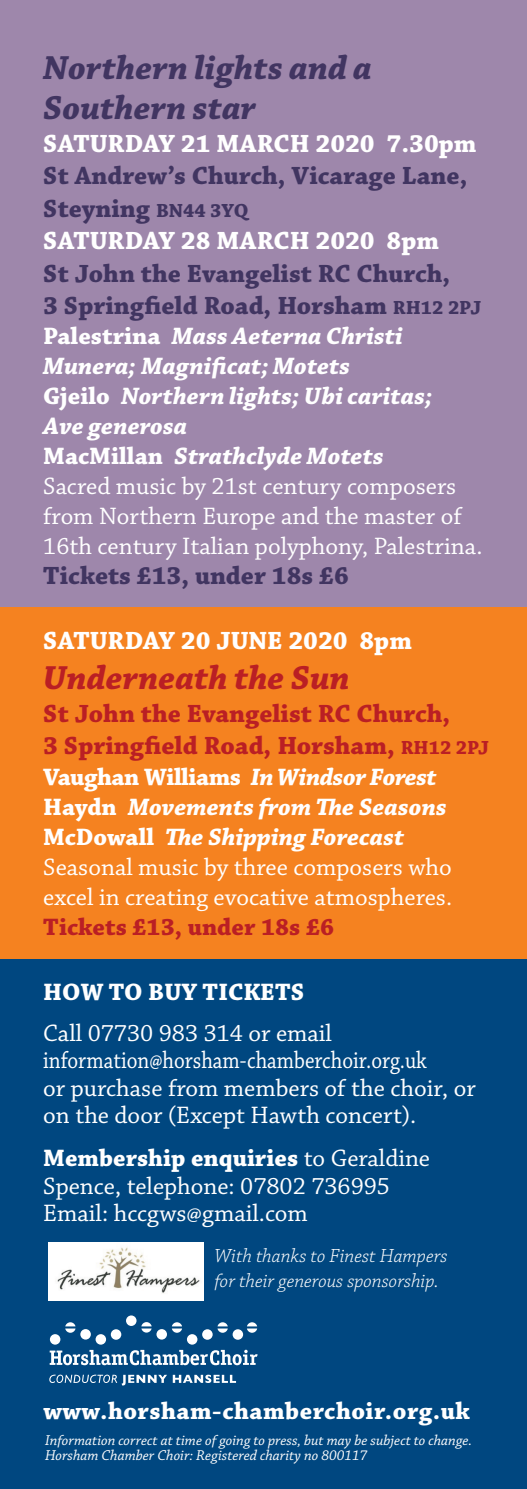
<style>
.page{position:relative;width:527px;height:1489px;background:#fff}
.page>*{position:absolute;margin:0;border:0;box-sizing:border-box;transform-origin:0 0}
.t1{font:italic 700 35px/40px "Chaparral Pro";color:#413561}
.t2{font:italic 700 35px "Chaparral Pro";color:#ba1f24}
.t3{font:700 26.25px/32.5px "Chaparral Pro";color:#413561}
.t4{font:700 26.25px/32.5px "Chaparral Pro";color:#ba1f24}
.t5{font:700 26.25px "Chaparral Pro";color:#fff}
.t6{font:25px/30px "Chaparral Pro";color:#fff}
.t7{font:700 25px "Chaparral Pro";letter-spacing:.02em;color:#fff}
.t8{font:700 25px "Chaparral Pro";color:#ba1f24}
.t9{font:700 25px "Chaparral Pro";color:#fff}
.t10{font:italic 300 20px/25px "Chaparral Pro";color:#fff}
.t11{font:italic 15px/15px "Chaparral Pro";color:#fff}
.s1{font-size:20px}
.s2{color:#fff}
.s3{font-weight:700}
.s4{font-weight:700;font-style:italic}
</style>
<div class="page">
<div style="left:0;top:0;width:526px;height:607px;background:#9e87ab"></div>
<div style="left:0;top:607px;width:526px;height:351px;background:#f58220"></div>
<div style="left:0;top:958px;width:526px;height:530px;background:#004780"></div>
<img style="left:49px;top:1242px;width:154px;height:58px">
<svg style="left:49px;top:1374px;width:187px;height:11px"></svg>
<svg style="left:50px;top:1349px;width:207px;height:15px"></svg>
<div style="left:50px;top:1333px;width:10px;height:11px;background:#fff;border-radius:50%"></div>
<svg style="left:65px;top:1322px;width:10px;height:10px"></svg>
<svg style="left:80px;top:1328px;width:11px;height:11px"></svg>
<svg style="left:95px;top:1333px;width:11px;height:11px"></svg>
<div style="left:111px;top:1328px;width:10px;height:11px;background:#fff;border-radius:50%"></div>
<div style="left:126px;top:1315px;width:10px;height:10px;background:#fff;border-radius:50%"></div>
<svg style="left:156px;top:1328px;width:11px;height:11px"></svg>
<div style="left:187px;top:1333px;width:10px;height:11px;background:#fff;border-radius:50%"></div>
<div style="left:202px;top:1328px;width:10px;height:11px;background:#fff;border-radius:50%"></div>
<svg style="left:232px;top:1328px;width:11px;height:11px"></svg>
<svg style="left:141px;top:1322px;width:10px;height:10px"></svg>
<svg style="left:172px;top:1322px;width:10px;height:10px"></svg>
<svg style="left:217px;top:1322px;width:10px;height:10px"></svg>
<svg style="left:247px;top:1322px;width:10px;height:10px"></svg>
<h1 class="t1" style="left:43px;top:50px;width:330px">Northern lights and a<br>Southern star</h1>
<p class="t5" style="left:43px;top:128px;width:434px">SATURDAY 21 MARCH 2020 7.30pm</p>
<p class="t3" style="left:43px;top:160px;width:425px">St Andrew’s Church, Vicarage Lane,<br>Steyning <span class="s1">BN44 3YQ<br></span><span class="s2">SATURDAY 28 MARCH 2020 8pm</span></p>
<p class="t3" style="left:43px;top:258px;width:439px">St John the Evangelist RC Church,<br>3 Springfield Road, Horsham <span class="s1">RH12 2PJ</span></p>
<p class="t6" style="left:43px;top:322px;width:440px"><span class="s3">Palestrina</span> <span class="s4">Mass Aeterna Christi Munera; Magnificat; Motets<br></span><span class="s3">Gjeilo</span> <span class="s4">Northern lights; Ubi caritas;<br>Ave generosa<br></span><span class="s3">MacMillan</span> <span class="s4">Strathclyde Motets<br></span>Sacred music by 21st century composers from Northern Europe and the master of 16th century Italian polyphony, Palestrina.</p>
<p class="t3" style="left:43px;top:560px;width:307px">Tickets £13, under 18s £6</p>
<p class="t5" style="left:43px;top:625px;width:370px">SATURDAY 20 JUNE 2020 8pm</p>
<h1 class="t2" style="left:43px;top:657px;width:308px">Underneath the Sun</h1>
<p class="t4" style="left:43px;top:698px;width:447px">St John the Evangelist RC Church,<br>3 Springfield Road, Horsham, <span class="s1">RH12 2PJ</span></p>
<p class="t6" style="left:43px;top:762px;width:410px"><span class="s3">Vaughan Williams</span> <span class="s4">In Windsor Forest </span><span class="s3">Haydn</span> <span class="s4">Movements from The Seasons </span><span class="s3">McDowall</span> <span class="s4">The Shipping Forecast </span>Seasonal music by three composers who excel in creating evocative atmospheres.</p>
<p class="t8" style="left:43px;top:911px;width:292px">Tickets £13, under 18s £6</p>
<p class="t9" style="left:43px;top:976px;width:262px">HOW TO BUY TICKETS</p>
<p class="t6" style="left:43px;top:1020px;width:433px;line-height:27.5px">Call 07730 983 314 or email information@horsham-chamberchoir.org.uk<br>or purchase from members of the choir, or on the door (Except Hawth concert).</p>
<p class="t6" style="left:43px;top:1145px;width:388px;line-height:27.5px"><span class="s3">Membership enquiries</span> to Geraldine<br>Spence, telephone: 07802 736995<br>Email: hccgws@gmail.com</p>
<p class="t10" style="left:214px;top:1244px;width:234px">With thanks to Finest Hampers for their generous sponsorship.</p>
<p class="t7" style="left:43px;top:1395px;width:427px">www.horsham-chamberchoir.org.uk</p>
<p class="t11" style="left:45px;top:1432px;width:428px">Information correct at time of going to press, but may be subject to change.<br>Horsham Chamber Choir: Registered charity no 800117</p>
</div>
